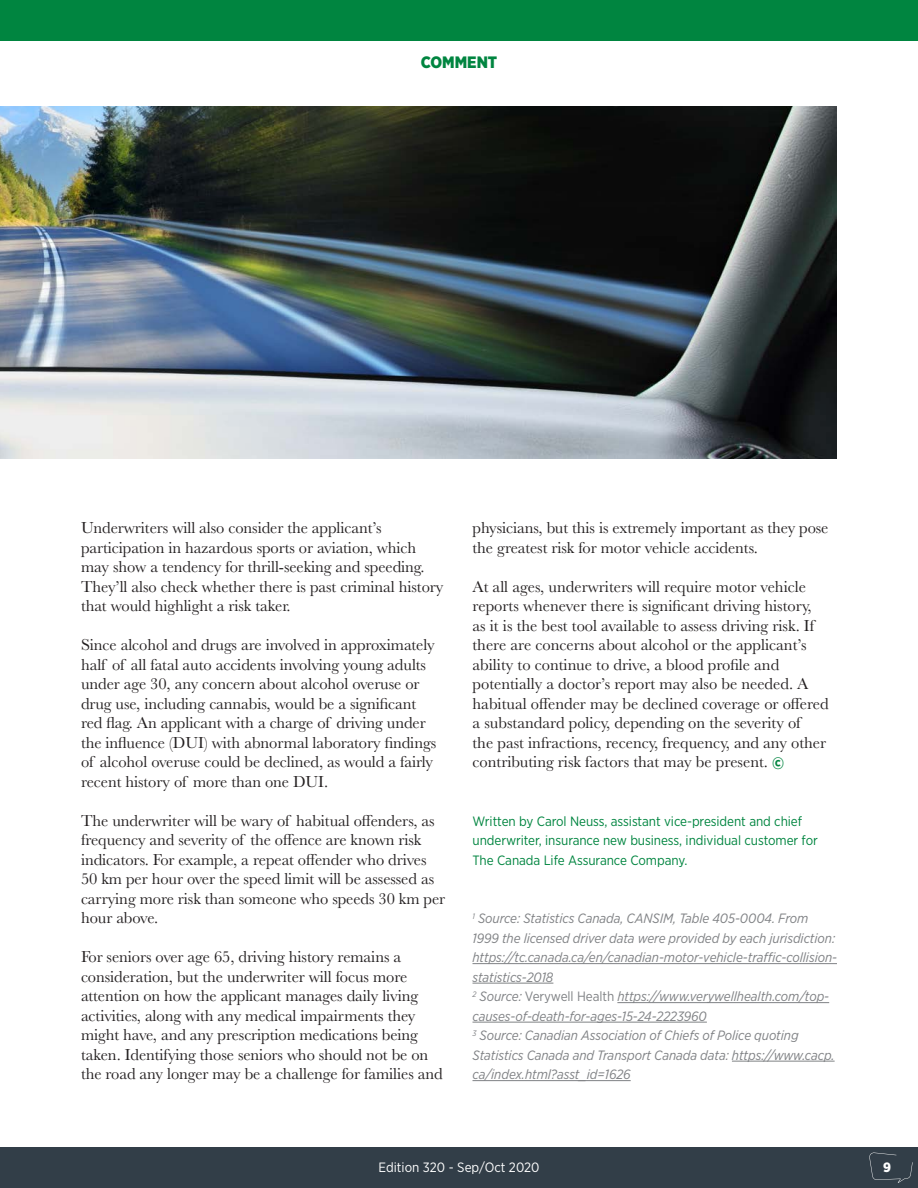
<style>
.page{position:relative;width:918px;height:1188px;background:#fff}
.page>*{position:absolute;margin:0;border:0;box-sizing:border-box;transform-origin:0 0}
.t1{font:16.5px/19.5px "Baskerville";letter-spacing:-.005em;color:#231f20}
.t2{font:900 16.5px "Gotham Narrow";color:#008540}
.t3{font:italic 13.5px/19.5px "Gotham Narrow";letter-spacing:-.005em;color:#808285}
.t4{font:13.5px/19.5px "Gotham Narrow";letter-spacing:-.005em;color:#008540}
.t5{font:13.5px "Gotham Narrow";color:#fff}
.t6{font:900 13.5px "Gotham Narrow";color:#fff}
.s1{font-family:"Gotham Narrow";font-weight:900;color:#008540}
.s2{font-style:normal}
</style>
<div class="page">
<div style="left:0;top:0;width:918px;height:40px;background:#008540"></div>
<div style="left:0;top:1148px;width:918px;height:40px;background:#323e48"></div>
<svg style="left:869px;top:1152px;width:44px;height:31px"></svg>
<img style="left:0;top:106px;width:837px;height:353px">
<hr style="left:472px;top:963px;width:365px;height:1px;background:#808285">
<hr style="left:472px;top:983px;width:81px;height:1px;background:#808285">
<hr style="left:617px;top:1002px;width:212px;height:1px;background:#808285">
<hr style="left:472px;top:1022px;width:235px;height:1px;background:#808285">
<hr style="left:732px;top:1061px;width:103px;height:1px;background:#808285">
<hr style="left:472px;top:1080px;width:159px;height:1px;background:#808285">
<p class="t2" style="left:421px;top:51px;width:78px">COMMENT</p>
<p class="t1" style="left:81px;top:518px;width:364px">Underwriters will also consider the applicant’s participation in hazardous sports or aviation, which may show a tendency for thrill-seeking and speeding.<br>They’ll also check whether there is past criminal history that would highlight a risk taker.</p>
<p class="t1" style="left:81px;top:635px;width:357px">Since alcohol and drugs are involved in approximately half of all fatal auto accidents involving young adults under age 30, any concern about alcohol overuse or drug use, including cannabis, would be a significant red flag. An applicant with a charge of driving under the influence (DUI) with abnormal laboratory findings of alcohol overuse could be declined, as would a fairly recent history of more than one DUI.</p>
<p class="t1" style="left:81px;top:811px;width:366px">The underwriter will be wary of habitual offenders, as frequency and severity of the offence are known risk indicators. For example, a repeat offender who drives 50 km per hour over the speed limit will be assessed as carrying more risk than someone who speeds 30 km per hour above.</p>
<p class="t1" style="left:81px;top:948px;width:363px">For seniors over age 65, driving history remains a consideration, but the underwriter will focus more attention on how the applicant manages daily living activities, along with any medical impairments they might have, and any prescription medications being taken. Identifying those seniors who should not be on the road any longer may be a challenge for families and</p>
<p class="t1" style="left:472px;top:518px;width:358px">physicians, but this is extremely important as they pose the greatest risk for motor vehicle accidents.</p>
<p class="t1" style="left:472px;top:577px;width:358px">At all ages, underwriters will require motor vehicle reports whenever there is significant driving history, as it is the best tool available to assess driving risk. If there are concerns about alcohol or the applicant’s ability to continue to drive, a blood profile and potentially a doctor’s report may also be needed. A habitual offender may be declined coverage or offered a substandard policy, depending on the severity of<br>the past infractions, recency, frequency, and any other contributing risk factors that may be present. <span class="s1">©</span></p>
<p class="t4" style="left:472px;top:811px;width:347px">Written by Carol Neuss, assistant vice-president and chief underwriter, insurance new business, individual customer for<br>The Canada Life Assurance Company.</p>
<p class="t3" style="left:472px;top:909px;width:366px"><sup>1</sup> Source: Statistics Canada, CANSIM, Table 405-0004. From 1999 the licensed driver data were provided by each jurisdiction: https://tc.canada.ca/en/canadian-motor-vehicle-traffic-collision&shy;statistics-2018</p>
<p class="t3" style="left:472px;top:987px;width:358px"><sup>2</sup> Source: <span class="s2">Verywell Health</span> https://www.verywellhealth.com/top&shy;causes-of-death-for-ages-15-24-2223960</p>
<p class="t3" style="left:472px;top:1026px;width:364px"><sup>3</sup> Source: Canadian Association of Chiefs of Police quoting<br>Statistics Canada and Transport Canada data: https://www.cacp. ca/index.html?asst_id=1626</p>
<p class="t5" style="left:378px;top:1159px;width:163px">Edition 320 - Sep/Oct 2020</p>
<p class="t6" style="left:883px;top:1158px;width:9px">9</p>
</div>
